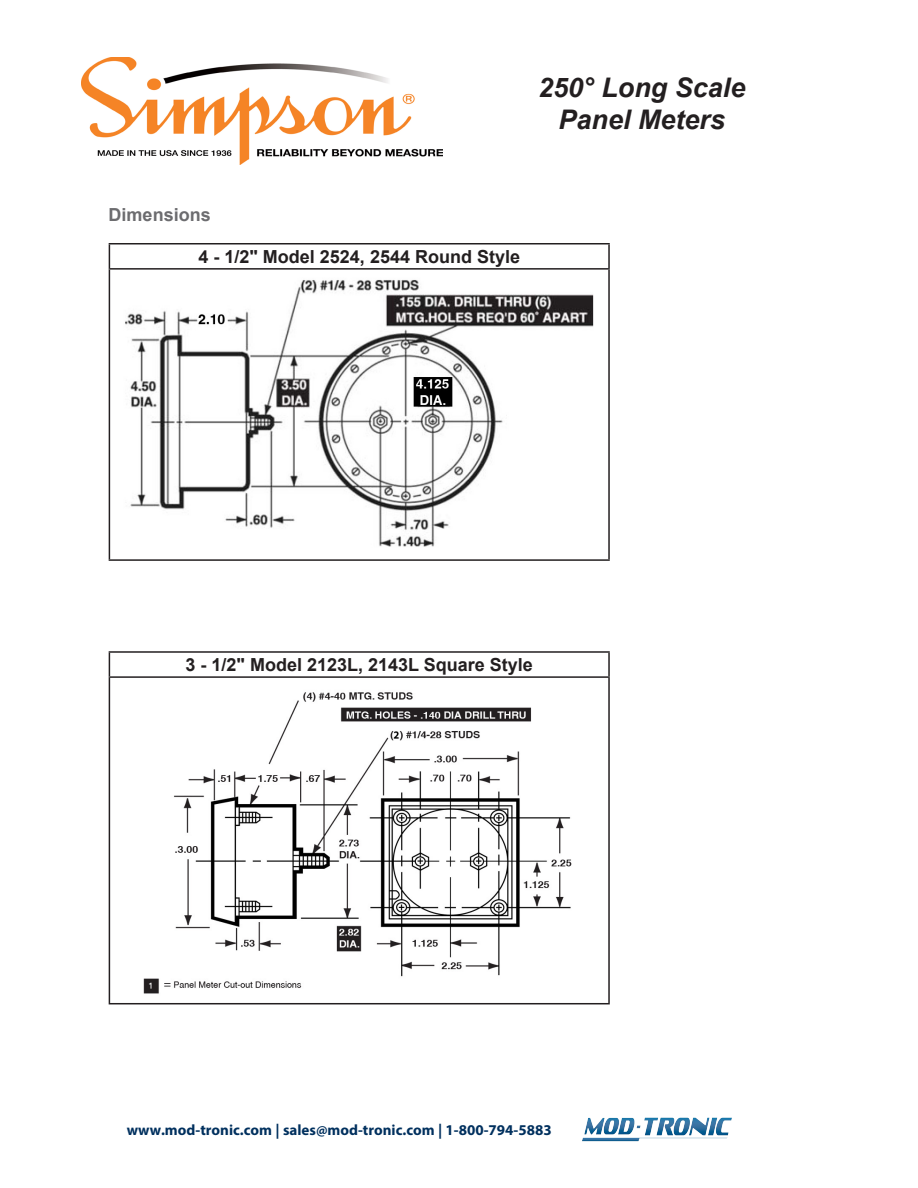
<style>
.page{position:relative;width:918px;height:1188px;background:#fff}
.page>*{position:absolute;margin:0;border:0;box-sizing:border-box;transform-origin:0 0}
.t1{font:italic 700 27px/32.4px "Arial";color:#231f20;text-align:center}
.t2{font:700 18px "Arial";color:#231f20}
.t3{font:700 18px "Arial";color:#6c6c6f}
.t4{font:700 15px "Myriad Pro";color:#00305e}
</style>
<div class="page">
<img style="left:81px;top:57px;width:361px;height:108px">
<hr style="left:109px;top:243px;width:501px;height:1px;background:#231f20">
<svg style="left:109px;top:245px;width:1px;height:23px"></svg>
<hr style="left:608px;top:245px;width:2px;height:23px;background:#231f20">
<hr style="left:109px;top:268px;width:501px;height:2px;background:#231f20">
<hr style="left:109px;top:270px;width:1px;height:289px;background:#231f20">
<hr style="left:608px;top:270px;width:2px;height:289px;background:#231f20">
<hr style="left:109px;top:559px;width:501px;height:2px;background:#231f20">
<img style="left:125px;top:280px;width:469px;height:267px">
<hr style="left:109px;top:651px;width:501px;height:2px;background:#231f20">
<svg style="left:109px;top:653px;width:1px;height:23px"></svg>
<hr style="left:608px;top:653px;width:2px;height:23px;background:#231f20">
<hr style="left:109px;top:676px;width:501px;height:2px;background:#231f20">
<hr style="left:109px;top:678px;width:1px;height:325px;background:#231f20">
<hr style="left:608px;top:678px;width:2px;height:325px;background:#231f20">
<hr style="left:109px;top:1003px;width:501px;height:1px;background:#231f20">
<img style="left:143px;top:692px;width:429px;height:302px">
<img style="left:582px;top:1117px;width:150px;height:25px">
<p class="t1" style="left:538px;top:72px;width:209px">250° Long Scale<br>Panel Meters</p>
<p class="t3" style="left:109px;top:203px;width:104px">Dimensions</p>
<p class="t2" style="left:198px;top:245px;width:323px">4 - 1/2" Model 2524, 2544 Round Style</p>
<p class="t2" style="left:186px;top:653px;width:349px">3 - 1/2" Model 2123L, 2143L Square Style</p>
<p class="t4" style="left:127px;top:1120px;width:426px">www.mod-tronic.com | sales@mod-tronic.com | 1-800-794-5883</p>
</div>
